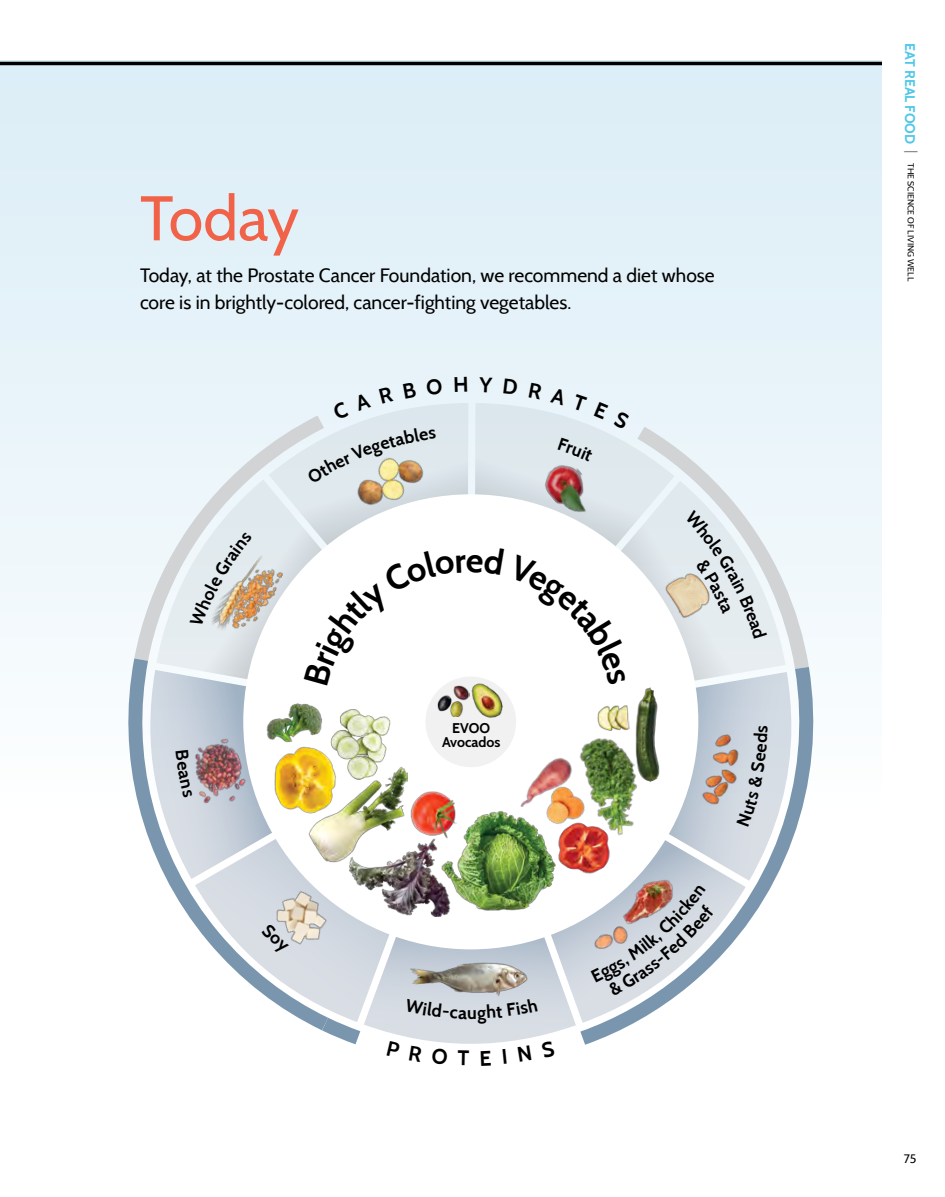
<style>
.page{position:relative;width:945px;height:1197px;background:#fff}
.page>*{position:absolute;margin:0;border:0;box-sizing:border-box;transform-origin:0 0}
.t1{font:63px "Cabin";letter-spacing:-.01em;color:#f16349}
.t2{font:19.25px/26.2px "Cabin";color:#000}
.t3{font:700 17.68px "Cabin";color:#000}
.t4{font:700 14px/14px "Cabin";color:#000;text-align:center}
.t5{font:12.25px "Cabin";color:#000}
.t6{font:8.75px "Cabin";color:#000}
.s1{font-weight:700;font-size:14px;color:#50c7e8}
.s2{font-size:14px;color:#888e94}
</style>
<div class="page">
<div style="left:0;top:60px;width:882px;height:1074px;background:linear-gradient(to bottom,#dceef7,#fff)"></div>
<hr style="left:0;top:62px;width:882px;height:3px;background:#000">
<svg style="left:344px;top:912px;width:20px;height:93px;background:#d2d9e1"></svg>
<svg style="left:364px;top:923px;width:201px;height:121px"></svg>
<svg style="left:478px;top:929px;width:87px;height:94px;background:#ccd4dd"></svg>
<svg style="left:474px;top:403px;width:201px;height:144px;background:#dde7ec"></svg>
<svg style="left:340px;top:403px;width:128px;height:132px;background:#dce6ec"></svg>
<div style="left:243px;top:494px;width:455px;height:455px;background:#fff;border-radius:50%"></div>
<svg style="left:125px;top:403px;width:215px;height:240px"></svg>
<svg style="left:622px;top:414px;width:196px;height:238px"></svg>
<svg style="left:565px;top:652px;width:255px;height:404px"></svg>
<svg style="left:306px;top:1005px;width:70px;height:51px"></svg>
<svg style="left:123px;top:643px;width:221px;height:400px"></svg>
<div style="left:425px;top:677px;width:91px;height:90px;background:#f1f1f2;border-radius:50%"></div>
<img style="left:471px;top:685px;width:32px;height:33px">
<img style="left:520px;top:749px;width:50px;height:65px">
<img style="left:606px;top:859px;width:88px;height:26px">
<img style="left:255px;top:872px;width:90px;height:90px">
<img style="left:340px;top:444px;width:97px;height:78px">
<img style="left:198px;top:540px;width:97px;height:113px">
<img style="left:538px;top:457px;width:65px;height:66px">
<img style="left:661px;top:567px;width:24px;height:56px">
<img style="left:407px;top:955px;width:122px;height:42px">
<img style="left:698px;top:723px;width:44px;height:84px">
<img style="left:194px;top:725px;width:54px;height:86px">
<img style="left:570px;top:725px;width:73px;height:115px">
<img style="left:326px;top:702px;width:65px;height:62px">
<img style="left:452px;top:808px;width:107px;height:103px">
<img style="left:308px;top:764px;width:100px;height:99px">
<img style="left:552px;top:817px;width:63px;height:61px">
<img style="left:597px;top:702px;width:32px;height:28px">
<img style="left:437px;top:685px;width:33px;height:32px">
<img style="left:273px;top:741px;width:65px;height:74px">
<img style="left:636px;top:684px;width:24px;height:102px">
<img style="left:349px;top:837px;width:103px;height:80px">
<img style="left:410px;top:791px;width:47px;height:49px">
<img style="left:262px;top:701px;width:62px;height:43px">
<svg style="left:304px;top:547px;width:322px;height:138px"></svg>
<svg style="left:332px;top:393px;width:39px;height:27px"></svg>
<svg style="left:379px;top:387px;width:15px;height:17px"></svg>
<svg style="left:403px;top:382px;width:13px;height:16px"></svg>
<svg style="left:426px;top:378px;width:16px;height:17px"></svg>
<svg style="left:455px;top:377px;width:12px;height:15px"></svg>
<svg style="left:479px;top:377px;width:14px;height:16px"></svg>
<svg style="left:504px;top:379px;width:14px;height:16px"></svg>
<svg style="left:529px;top:383px;width:14px;height:16px"></svg>
<svg style="left:550px;top:387px;width:37px;height:24px"></svg>
<svg style="left:594px;top:402px;width:14px;height:17px"></svg>
<svg style="left:614px;top:411px;width:16px;height:18px"></svg>
<svg style="left:387px;top:1041px;width:13px;height:17px"></svg>
<svg style="left:409px;top:1046px;width:14px;height:16px"></svg>
<svg style="left:432px;top:1049px;width:16px;height:16px"></svg>
<svg style="left:458px;top:1051px;width:11px;height:15px"></svg>
<svg style="left:481px;top:1050px;width:10px;height:15px"></svg>
<svg style="left:503px;top:1049px;width:4px;height:15px"></svg>
<svg style="left:518px;top:1046px;width:14px;height:16px"></svg>
<svg style="left:541px;top:1041px;width:14px;height:17px"></svg>
<svg style="left:685px;top:510px;width:82px;height:129px;background:#e2e7e8"></svg>
<svg style="left:190px;top:532px;width:62px;height:95px;background:#dcdcd7"></svg>
<svg style="left:307px;top:428px;width:129px;height:56px;background:#dbe0dd"></svg>
<svg style="left:558px;top:438px;width:35px;height:24px"></svg>
<svg style="left:175px;top:750px;width:17px;height:47px"></svg>
<svg style="left:261px;top:923px;width:28px;height:32px"></svg>
<svg style="left:405px;top:999px;width:62px;height:20px"></svg>
<svg style="left:478px;top:998px;width:60px;height:25px"></svg>
<div style="left:737px;top:725px;width:31px;height:102px;background:#d3dbe3"></div>
<svg style="left:591px;top:885px;width:123px;height:111px;background:#ceccd1"></svg>
<h1 class="t1" style="left:140px;top:180px;width:161px">Today</h1>
<p class="t2" style="left:140px;top:262px;width:576px">Today, at the Prostate Cancer Foundation, we recommend a diet whose core is in brightly-colored, cancer-fighting vegetables.</p>
<p class="t4" style="left:442px;top:720px;width:60px">EVOO<br>Avocados</p>
<p class="t3" style="left:467px;top:999px;width:11px">u</p>
<p class="t6" style="left:916px;top:43px;width:239px;rotate:90deg"><span class="s1">EAT REAL FOOD</span> <span class="s2">|</span> THE SCIENCE OF LIVING WELL</p>
<p class="t5" style="left:904px;top:1151px;width:14px">75</p>
</div>
